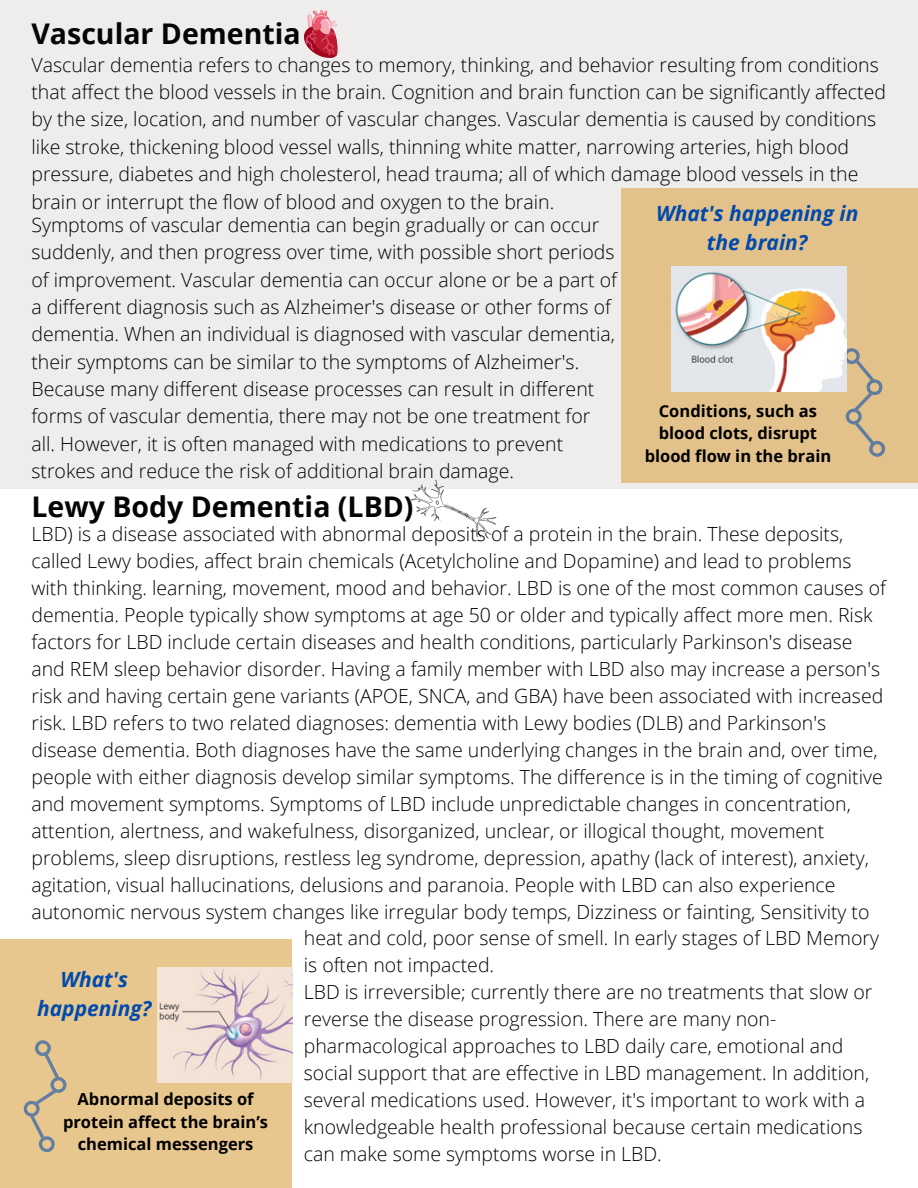
<style>
.page{position:relative;width:918px;height:1188px;background:#fff}
.page>*{position:absolute;margin:0;border:0;box-sizing:border-box;transform-origin:0 0}
.t1{font:700 28.5px "Open Sans";color:#040505}
.t2{font:italic 700 21px/29.2px "Open Sans";color:#004aad;text-align:center}
.t3{font:300 19.5px/27px "Open Sans";color:#000}
.t4{font:700 16.5px/22.5px "Open Sans";color:#000;text-align:center}
</style>
<div class="page">
<div style="left:0;top:0;width:918px;height:488px;background:#efecec"></div>
<svg style="left:404px;top:479px;width:101px;height:60px"></svg>
<div style="left:621px;top:188px;width:297px;height:295px;background:#e3c18a"></div>
<svg style="left:843px;top:348px;width:42px;height:109px"></svg>
<div style="left:0;top:939px;width:292px;height:249px;background:#e8c78f"></div>
<img style="left:158px;top:968px;width:135px;height:114px">
<img style="left:671px;top:266px;width:176px;height:125px">
<svg style="left:304px;top:10px;width:34px;height:48px"></svg>
<svg style="left:23px;top:1040px;width:44px;height:112px"></svg>
<p class="t1" style="left:31px;top:13px;width:271px">Vascular Dementia</p>
<p class="t3" style="left:31px;top:50px;width:856px;line-height:27.5px">Vascular dementia refers to changes to memory, thinking, and behavior resulting from conditions that affect the blood vessels in the brain. Cognition and brain function can be significantly affected by the size, location, and number of vascular changes. Vascular dementia is caused by conditions like stroke, thickening blood vessel walls, thinning white matter, narrowing arteries, high blood pressure, diabetes and high cholesterol, head trauma; all of which damage blood vessels in the brain or interrupt the flow of blood and oxygen to the brain.</p>
<p class="t2" style="left:656px;top:198px;width:204px">What's happening in the brain?</p>
<p class="t3" style="left:31px;top:211px;width:587px;line-height:27.5px">Symptoms of vascular dementia can begin gradually or can occur suddenly, and then progress over time, with possible short periods of improvement. Vascular dementia can occur alone or be a part of a different diagnosis such as Alzheimer's disease or other forms of dementia. When an individual is diagnosed with vascular dementia, their symptoms can be similar to the symptoms of Alzheimer's.</p>
<p class="t3" style="left:31px;top:375px;width:564px;line-height:27.5px">Because many different disease processes can result in different forms of vascular dementia, there may not be one treatment for all. However, it is often managed with medications to prevent strokes and reduce the risk of additional brain damage.</p>
<p class="t4" style="left:645px;top:399px;width:188px">Conditions, such as blood clots, disrupt blood flow in the brain</p>
<p class="t1" style="left:31px;top:486px;width:384px">Lewy Body Dementia (LBD)</p>
<p class="t3" style="left:31px;top:520px;width:856px">LBD) is a disease associated with abnormal deposits of a protein in the brain. These deposits, called Lewy bodies, affect brain chemicals (Acetylcholine and Dopamine) and lead to problems with thinking. learning, movement, mood and behavior. LBD is one of the most common causes of dementia. People typically show symptoms at age 50 or older and typically affect more men. Risk factors for LBD include certain diseases and health conditions, particularly Parkinson's disease and REM sleep behavior disorder. Having a family member with LBD also may increase a person's risk and having certain gene variants (APOE, SNCA, and GBA) have been associated with increased risk. LBD refers to two related diagnoses: dementia with Lewy bodies (DLB) and Parkinson's disease dementia. Both diagnoses have the same underlying changes in the brain and, over time, people with either diagnosis develop similar symptoms. The difference is in the timing of cognitive and movement symptoms. Symptoms of LBD include unpredictable changes in concentration, attention, alertness, and wakefulness, disorganized, unclear, or illogical thought, movement problems, sleep disruptions, restless leg syndrome, depression, apathy (lack of interest), anxiety, agitation, visual hallucinations, delusions and paranoia. People with LBD can also experience autonomic nervous system changes like irregular body temps, Dizziness or fainting, Sensitivity to</p>
<p class="t2" style="left:37px;top:964px;width:116px">What's happening?</p>
<p class="t4" style="left:63px;top:1088px;width:207px">Abnormal deposits of protein affect the brain’s chemical messengers</p>
<p class="t3" style="left:304px;top:924px;width:577px">heat and cold, poor sense of smell. In early stages of LBD Memory is often not impacted.</p>
<p class="t3" style="left:304px;top:978px;width:570px">LBD is irreversible; currently there are no treatments that slow or reverse the disease progression. There are many non&shy;pharmacological approaches to LBD daily care, emotional and social support that are effective in LBD management. In addition, several medications used. However, it's important to work with a knowledgeable health professional because certain medications can make some symptoms worse in LBD.</p>
</div>
